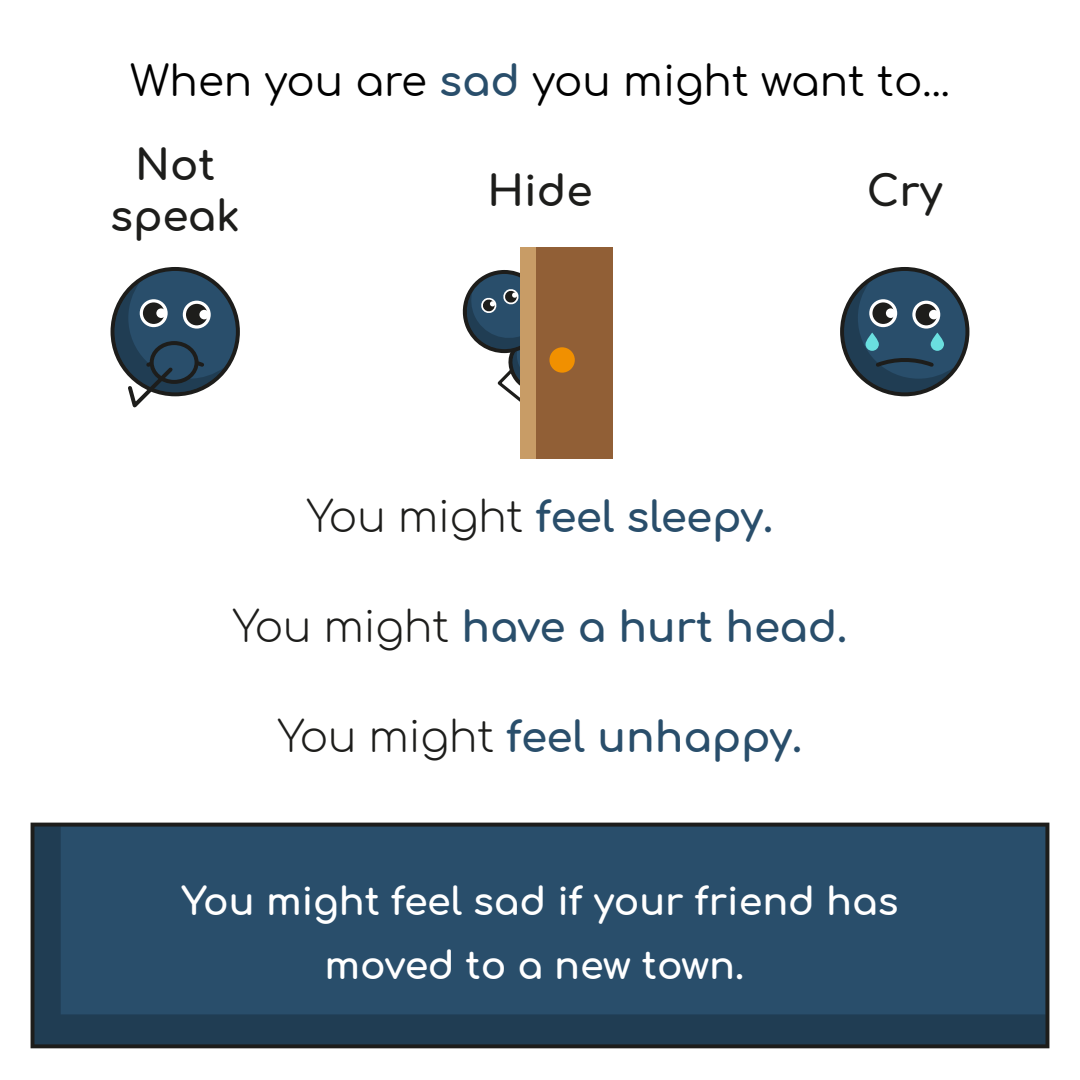
<style>
.page{position:relative;width:1080px;height:1080px;background:#fff}
.page>*{position:absolute;margin:0;border:0;box-sizing:border-box;transform-origin:0 0}
.t1{font:700 42px "Comfortaa";color:#294e6b}
.t2{font:42px "Comfortaa";color:#000}
.t3{font:700 42px "Comfortaa";letter-spacing:-.02em;color:#294e6b}
.t4{font:700 42px/50.4px "Comfortaa";color:#1d1d1b;text-align:center}
.t5{font:700 38px/64px "Comfortaa";color:#fff;text-align:center}
.s1{font-weight:700;color:#294e6b}
.s2{font-weight:300;color:#1d1d1b}
</style>
<div class="page">
<svg style="left:31px;top:823px;width:1018px;height:225px;background:#1d2121"></svg>
<svg style="left:35px;top:827px;width:1010px;height:217px;background:#274b67"></svg>
<svg style="left:111px;top:267px;width:129px;height:141px"></svg>
<svg style="left:840px;top:267px;width:129px;height:129px"></svg>
<svg style="left:866px;top:333px;width:13px;height:18px"></svg>
<svg style="left:931px;top:333px;width:13px;height:18px"></svg>
<svg style="left:462px;top:270px;width:58px;height:132px"></svg>
<div style="left:520px;top:248px;width:17px;height:211px;background:#c89c66"></div>
<div style="left:537px;top:248px;width:76px;height:211px;background:#915f36"></div>
<div style="left:549px;top:347px;width:26px;height:26px;background:#f19000;border-radius:50%"></div>
<p class="t2" style="left:130px;top:43px;width:821px">When you are <span class="s1">sad</span> you might want to...</p>
<p class="t4" style="left:110px;top:134px;width:131px">Not speak</p>
<p class="t4" style="left:488px;top:159px;width:106px">Hide</p>
<p class="t4" style="left:867px;top:159px;width:77px">Cry</p>
<p class="t3" style="left:307px;top:478px;width:468px"><span class="s2">You might</span> feel sleepy.</p>
<p class="t1" style="left:233px;top:588px;width:616px"><span class="s2">You might</span> have a hurt head.</p>
<p class="t1" style="left:278px;top:698px;width:526px"><span class="s2">You might</span> feel unhappy.</p>
<p class="t5" style="left:182px;top:864px;width:718px">You might feel sad if your friend has moved to a new town.</p>
</div>
